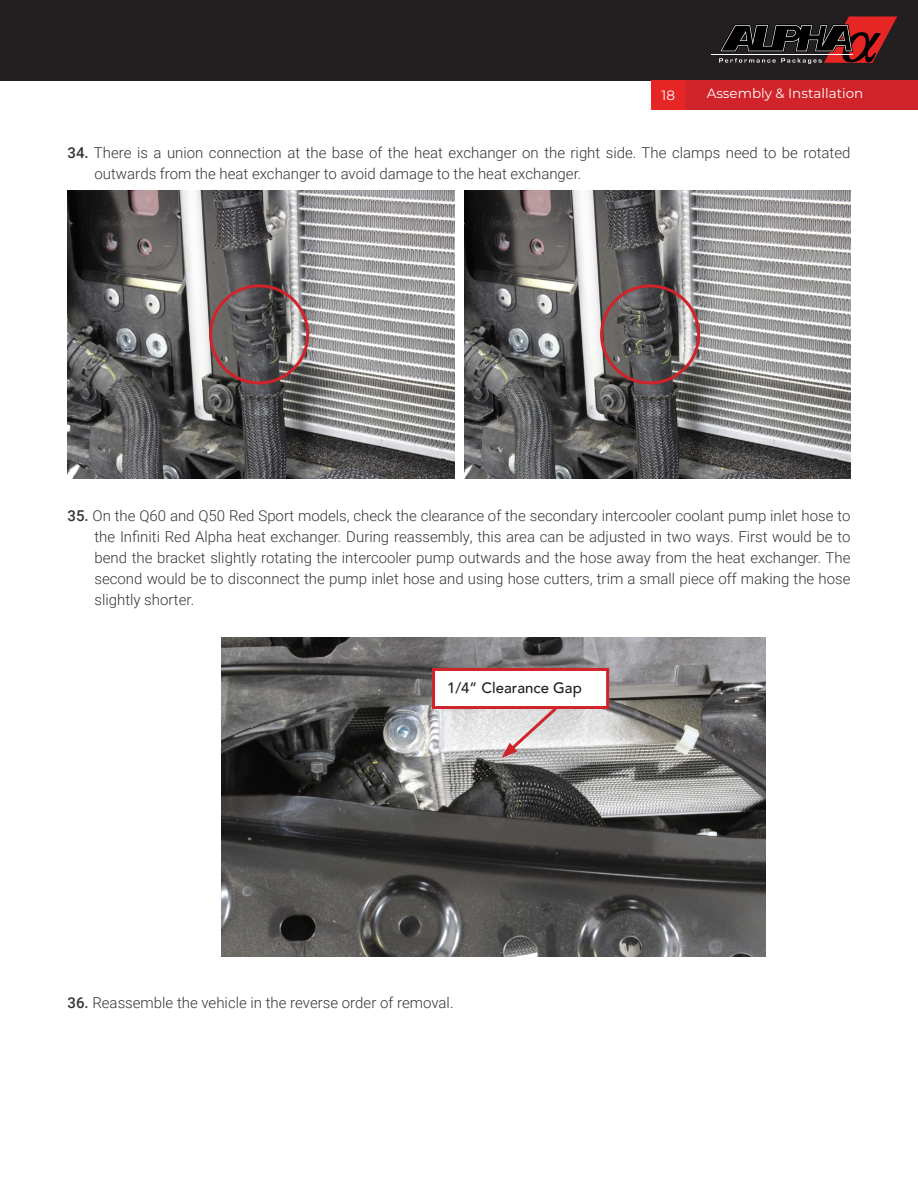
<style>
.page{position:relative;width:918px;height:1188px;background:#fff}
.page>*{position:absolute;margin:0;border:0;box-sizing:border-box;transform-origin:0 0}
.t1{font:300 15px/21px "Roboto";color:#353534}
.t2{font:500 15px "Avenir";color:#231f20}
.t3{font:13.5px "Montserrat";color:#fff}
.s1{font-weight:500}
</style>
<div class="page">
<div style="left:0;top:0;width:918px;height:80px;background:#231f20"></div>
<div style="left:652px;top:80px;width:266px;height:30px;background:#d1232a"></div>
<div style="left:651px;top:80px;width:34px;height:30px;background:#e62624"></div>
<hr style="left:712px;top:54px;width:141px;height:1px;background:#fff">
<svg style="left:719px;top:16px;width:178px;height:48px"></svg>
<img style="left:68px;top:190px;width:387px;height:289px">
<img style="left:464px;top:190px;width:386px;height:289px">
<div style="left:209px;top:284px;width:100px;height:100px;border:3px solid #d1232a;border-radius:50%"></div>
<div style="left:600px;top:284px;width:100px;height:100px;border:3px solid #d1232a;border-radius:50%"></div>
<img style="left:221px;top:638px;width:544px;height:319px">
<svg style="left:502px;top:709px;width:58px;height:49px"></svg>
<div style="left:432px;top:668px;width:177px;height:41px;background:#fff;border:3px solid #d1232a"></div>
<p class="t3" style="left:661px;top:86px;width:15px">18</p>
<p class="t3" style="left:707px;top:84px;width:158px">Assembly &amp; Installation</p>
<p class="t1" style="left:94px;top:142px;width:758px;text-indent:-27px"><span class="s1">34.</span> There is a union connection at the base of the heat exchanger on the right side. The clamps need to be rotated outwards from the heat exchanger to avoid damage to the heat exchanger.</p>
<p class="t1" style="left:94px;top:505px;width:758px;text-align:justify;text-indent:-27px"><span class="s1">35.</span> On the Q60 and Q50 Red Sport models, check the clearance of the secondary intercooler coolant pump inlet hose to the Infiniti Red Alpha heat exchanger. During reassembly, this area can be adjusted in two ways. First would be to bend the bracket slightly rotating the intercooler pump outwards and the hose away from the heat exchanger. The second would be to disconnect the pump inlet hose and using hose cutters, trim a small piece off making the hose slightly shorter.</p>
<p class="t2" style="left:447px;top:674px;width:136px">1/4” Clearance Gap</p>
<p class="t1" style="left:68px;top:992px;width:388px"><span class="s1">36.</span> Reassemble the vehicle in the reverse order of removal.</p>
</div>
